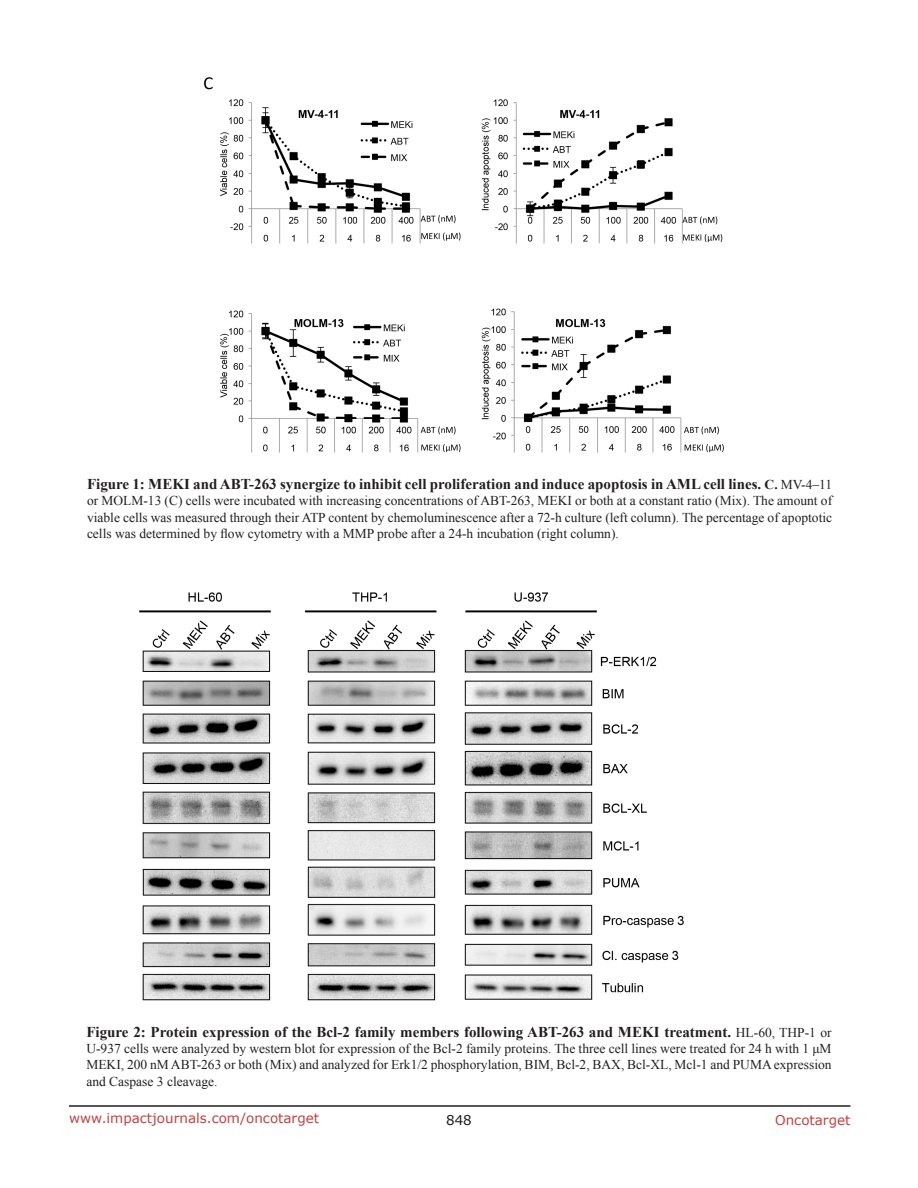
<style>
.page{position:relative;width:918px;height:1188px;background:#fff}
.page>*{position:absolute;margin:0;border:0;box-sizing:border-box;transform-origin:0 0}
.FigureText{font:700 15px "Times New Roman";color:#231f20}
.FigureText-2{font:13.5px/16.2px "Times New Roman";color:#231f20;text-align:justify}
.t1{font:13.5px "Verdana";color:#c24141}
.t2{font:13.5px "Verdana";color:#231f20}
.s1{font-size:13.5px}
.s2{font-weight:400;font-size:13.5px}
</style>
<div class="page">
<hr style="left:69px;top:1105px;width:781px;height:2px;background:#231f20">
<img style="left:139px;top:592px;width:545px;height:409px">
<img style="left:204px;top:77px;width:520px;height:376px">
<p class="FigureText" style="left:87px;top:474px;width:747px">Figure 1: MEKI and ABT-263 synergize to inhibit cell proliferation and induce apoptosis in AML cell lines. <span class="s1">C.</span> <span class="s2">MV-4–11</span></p>
<p class="FigureText-2" style="left:87px;top:492px;width:747px">or MOLM-13 (C) cells were incubated with increasing concentrations of ABT-263, MEKI or both at a constant ratio (Mix). The amount of viable cells was measured through their ATP content by chemoluminescence after a 72-h culture (left column). The percentage of apoptotic cells was determined by flow cytometry with a MMP probe after a 24-h incubation (right column).</p>
<p class="FigureText" style="left:86px;top:1022px;width:747px">Figure 2: Protein expression of the Bcl-2 family members following ABT-263 and MEKI treatment. <span class="s2">HL-60, THP-1 or</span></p>
<p class="FigureText-2" style="left:86px;top:1040px;width:747px">U-937 cells were analyzed by western blot for expression of the Bcl-2 family proteins. The three cell lines were treated for 24 h with 1 μM MEKI, 200 nM ABT-263 or both (Mix) and analyzed for Erk1/2 phosphorylation, BIM, Bcl-2, BAX, Bcl-XL, Mcl-1 and PUMA expression and Caspase 3 cleavage.</p>
<p class="t1" style="left:69px;top:1109px;width:252px">www.impactjournals.com/oncotarget</p>
<p class="t2" style="left:446px;top:1111px;width:27px">848</p>
<p class="t1" style="left:775px;top:1111px;width:77px">Oncotarget</p>
</div>
